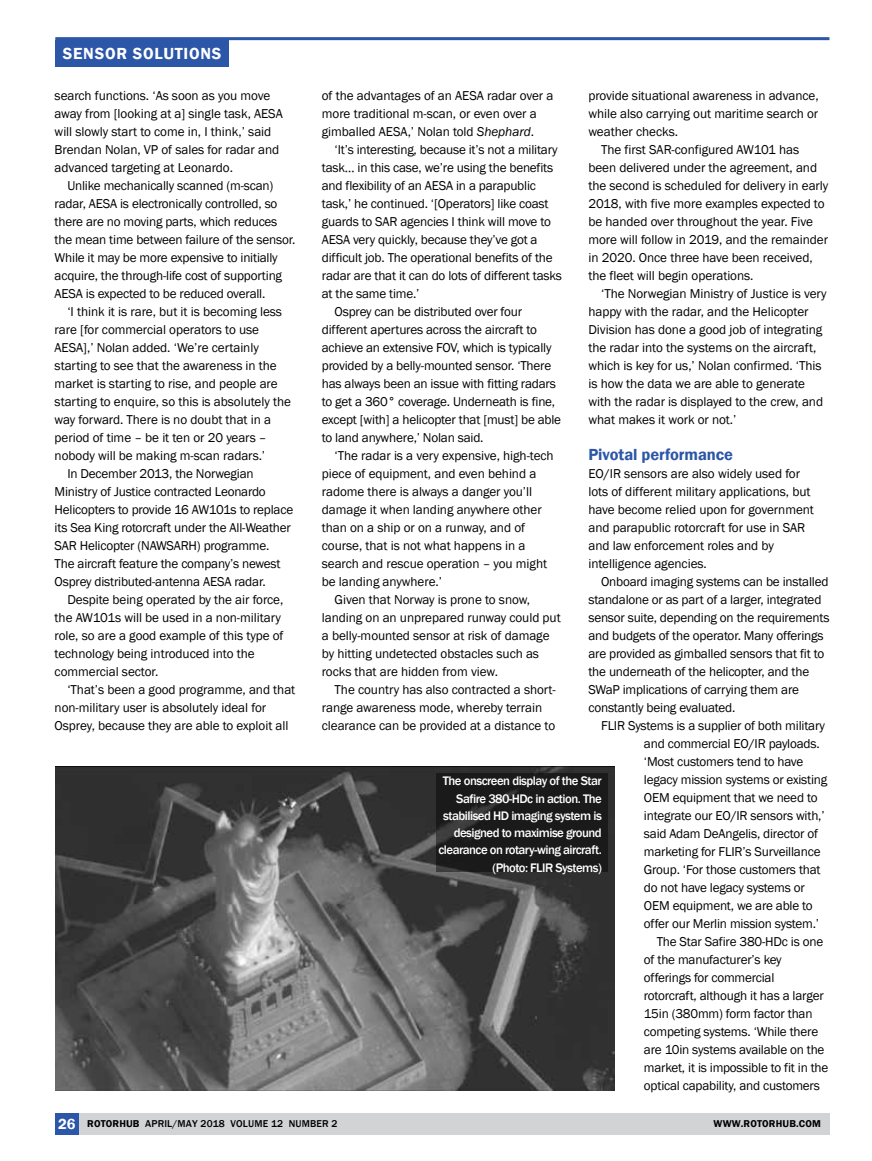
<style>
.page{position:relative;width:872px;height:1161px;background:#fff}
.page>*{position:absolute;margin:0;border:0;box-sizing:border-box;transform-origin:0 0}
.t1{font:600 16.5px "Franklin Gothic";letter-spacing:-.005em;color:#2c56a7}
.t2{font:600 16.5px "Franklin Gothic";letter-spacing:.045em;color:#fff}
.t3{font:13.2px/18px "Franklin Gothic";letter-spacing:-.015em;color:#000}
.t4{font:500 12.75px/17.2px "Franklin Gothic";letter-spacing:-.04em;color:#fff;text-align:right}
.t5{font:500 10.2px "Franklin Gothic";letter-spacing:.015em;color:#000}
.t6{font:600 10.2px "Franklin Gothic";letter-spacing:.015em;color:#000}
.s1{font-style:italic}
.s2{font-weight:600;font-size:15px;color:#fff}
.s3{font-weight:600}
</style>
<div class="page">
<hr style="left:55px;top:37px;width:774px;height:3px;background:#2c56a7">
<div style="left:55px;top:40px;width:174px;height:27px;background:#2c56a7"></div>
<div style="left:55px;top:1113px;width:774px;height:21px;background:#d1d3d4"></div>
<div style="left:55px;top:1113px;width:23px;height:21px;background:#2c56a7"></div>
<img style="left:55px;top:766px;width:559px;height:324px">
<div style="left:436px;top:773px;width:171px;height:98px;background:#1a1a1a"></div>
<p class="t2" style="left:63px;top:43px;width:160px">SENSOR SOLUTIONS</p>
<p class="t3" style="left:55px;top:87px;width:230px">search functions. ‘As soon as you move away from [looking at a] single task, AESA will slowly start to come in, I think,’ said Brendan Nolan, VP of sales for radar and advanced targeting at Leonardo.</p>
<p class="t3" style="left:55px;top:177px;width:242px;text-indent:13px">Unlike mechanically scanned (m-scan) radar, AESA is electronically controlled, so there are no moving parts, which reduces the mean time between failure of the sensor.<br>While it may be more expensive to initially acquire, the through-life cost of supporting AESA is expected to be reduced overall.</p>
<p class="t3" style="left:67px;top:303px;width:216px">‘I think it is rare, but it is becoming less</p>
<p class="t3" style="left:55px;top:321px;width:206px">rare [for commercial operators to use</p>
<p class="t3" style="left:55px;top:339px;width:206px">AESA],’ Nolan added. ‘We’re certainly</p>
<p class="t3" style="left:55px;top:357px;width:224px">starting to see that the awareness in the</p>
<p class="t3" style="left:55px;top:375px;width:225px">market is starting to rise, and people are</p>
<p class="t3" style="left:55px;top:393px;width:238px">starting to enquire, so this is absolutely the</p>
<p class="t3" style="left:55px;top:411px;width:218px">way forward. There is no doubt that in a</p>
<p class="t3" style="left:55px;top:429px;width:213px">period of time – be it ten or 20 years –</p>
<p class="t3" style="left:55px;top:447px;width:212px">nobody will be making m-scan radars.’</p>
<p class="t3" style="left:67px;top:465px;width:188px">In December 2013, the Norwegian</p>
<p class="t3" style="left:55px;top:483px;width:213px">Ministry of Justice contracted Leonardo</p>
<p class="t3" style="left:55px;top:501px;width:240px">Helicopters to provide 16 AW101s to replace</p>
<p class="t3" style="left:55px;top:519px;width:238px">its Sea King rotorcraft under the All-Weather</p>
<p class="t3" style="left:55px;top:537px;width:216px">SAR Helicopter (NAWSARH) programme.</p>
<p class="t3" style="left:55px;top:555px;width:227px">The aircraft feature the company’s newest</p>
<p class="t3" style="left:55px;top:573px;width:213px">Osprey distributed-antenna AESA radar.</p>
<p class="t3" style="left:67px;top:591px;width:217px">Despite being operated by the air force,</p>
<p class="t3" style="left:55px;top:609px;width:228px">the AW101s will be used in a non-military</p>
<p class="t3" style="left:55px;top:627px;width:230px">role, so are a good example of this type of</p>
<p class="t3" style="left:55px;top:645px;width:201px">technology being introduced into the</p>
<p class="t3" style="left:55px;top:663px;width:105px">commercial sector.</p>
<p class="t3" style="left:67px;top:681px;width:229px">‘That’s been a good programme, and that</p>
<p class="t3" style="left:55px;top:699px;width:213px">non-military user is absolutely ideal for</p>
<p class="t3" style="left:55px;top:717px;width:235px">Osprey, because they are able to exploit all</p>
<p class="t3" style="left:322px;top:87px;width:233px">of the advantages of an AESA radar over a more traditional m-scan, or even over a gimballed AESA,’ Nolan told <span class="s1">Shephard</span>.</p>
<p class="t3" style="left:334px;top:141px;width:225px">‘It’s interesting, because it’s not a military</p>
<p class="t3" style="left:322px;top:159px;width:233px">task… in this case, we’re using the benefits</p>
<p class="t3" style="left:322px;top:177px;width:216px">and flexibility of an AESA in a parapublic</p>
<p class="t3" style="left:322px;top:195px;width:228px">task,’ he continued. ‘[Operators] like coast</p>
<p class="t3" style="left:322px;top:213px;width:230px">guards to SAR agencies I think will move to</p>
<p class="t3" style="left:322px;top:231px;width:217px">AESA very quickly, because they’ve got a</p>
<p class="t3" style="left:322px;top:249px;width:232px">difficult job. The operational benefits of the</p>
<p class="t3" style="left:322px;top:267px;width:242px">radar are that it can do lots of different tasks</p>
<p class="t3" style="left:322px;top:285px;width:99px">at the same time.’</p>
<p class="t3" style="left:334px;top:303px;width:189px">Osprey can be distributed over four</p>
<p class="t3" style="left:322px;top:321px;width:217px">different apertures across the aircraft to</p>
<p class="t3" style="left:322px;top:339px;width:231px">achieve an extensive FOV, which is typically</p>
<p class="t3" style="left:322px;top:357px;width:231px">provided by a belly-mounted sensor. ‘There</p>
<p class="t3" style="left:322px;top:375px;width:235px">has always been an issue with fitting radars</p>
<p class="t3" style="left:322px;top:393px;width:235px">to get a 360° coverage. Underneath is fine,</p>
<p class="t3" style="left:322px;top:411px;width:241px">except [with] a helicopter that [must] be able</p>
<p class="t3" style="left:322px;top:429px;width:163px">to land anywhere,’ Nolan said.</p>
<p class="t3" style="left:334px;top:447px;width:221px">‘The radar is a very expensive, high-tech</p>
<p class="t3" style="left:322px;top:465px;width:216px">piece of equipment, and even behind a</p>
<p class="t3" style="left:322px;top:483px;width:212px">radome there is always a danger you’ll</p>
<p class="t3" style="left:322px;top:501px;width:221px">damage it when landing anywhere other</p>
<p class="t3" style="left:322px;top:519px;width:205px">than on a ship or on a runway, and of</p>
<p class="t3" style="left:322px;top:537px;width:205px">course, that is not what happens in a</p>
<p class="t3" style="left:322px;top:555px;width:227px">search and rescue operation – you might</p>
<p class="t3" style="left:322px;top:573px;width:122px">be landing anywhere.’</p>
<p class="t3" style="left:334px;top:591px;width:197px">Given that Norway is prone to snow,</p>
<p class="t3" style="left:322px;top:609px;width:240px">landing on an unprepared runway could put</p>
<p class="t3" style="left:322px;top:627px;width:229px">a belly-mounted sensor at risk of damage</p>
<p class="t3" style="left:322px;top:645px;width:219px">by hitting undetected obstacles such as</p>
<p class="t3" style="left:322px;top:663px;width:178px">rocks that are hidden from view.</p>
<p class="t3" style="left:334px;top:681px;width:223px">The country has also contracted a short-</p>
<p class="t3" style="left:322px;top:699px;width:222px">range awareness mode, whereby terrain</p>
<p class="t3" style="left:322px;top:717px;width:235px">clearance can be provided at a distance to</p>
<p class="t3" style="left:588px;top:87px;width:232px;text-align:justify">provide situational awareness in advance, while also carrying out maritime search or weather checks.</p>
<p class="t3" style="left:588px;top:141px;width:241px;text-indent:13px">The first SAR-configured AW101 has been delivered under the agreement, and the second is scheduled for delivery in early 2018, with five more examples expected to be handed over throughout the year. Five more will follow in 2019, and the remainder in 2020. Once three have been received, the fleet will begin operations.</p>
<p class="t3" style="left:588px;top:285px;width:240px;text-indent:13px">‘The Norwegian Ministry of Justice is very happy with the radar, and the Helicopter Division has done a good job of integrating the radar into the systems on the aircraft, which is key for us,’ Nolan confirmed. ‘This is how the data we are able to generate with the radar is displayed to the crew, and what makes it work or not.’</p>
<p class="t1" style="left:588px;top:444px;width:146px">Pivotal performance</p>
<p class="t3" style="left:588px;top:465px;width:227px">EO/IR sensors are also widely used for lots of different military applications, but have become relied upon for government and parapublic rotorcraft for use in SAR and law enforcement roles and by intelligence agencies.</p>
<p class="t3" style="left:588px;top:573px;width:242px;text-indent:13px">Onboard imaging systems can be installed standalone or as part of a larger, integrated sensor suite, depending on the requirements and budgets of the operator. Many offerings are provided as gimballed sensors that fit to the underneath of the helicopter, and the SWaP implications of carrying them are constantly being evaluated.</p>
<p class="t3" style="left:601px;top:717px;width:225px">FLIR Systems is a supplier of both military</p>
<p class="t3" style="left:644px;top:735px;width:177px">and commercial EO/IR payloads.</p>
<p class="t3" style="left:644px;top:753px;width:161px">‘Most customers tend to have</p>
<p class="t3" style="left:644px;top:771px;width:185px">legacy mission systems or existing</p>
<p class="t3" style="left:644px;top:789px;width:175px">OEM equipment that we need to</p>
<p class="t3" style="left:644px;top:807px;width:182px">integrate our EO/IR sensors with,’</p>
<p class="t3" style="left:644px;top:825px;width:175px">said Adam DeAngelis, director of</p>
<p class="t3" style="left:644px;top:843px;width:178px">marketing for FLIR’s Surveillance</p>
<p class="t3" style="left:644px;top:861px;width:178px">Group. ‘For those customers that</p>
<p class="t3" style="left:644px;top:879px;width:162px">do not have legacy systems or</p>
<p class="t3" style="left:644px;top:897px;width:170px">OEM equipment, we are able to</p>
<p class="t3" style="left:644px;top:915px;width:177px">offer our Merlin mission system.’</p>
<p class="t3" style="left:656px;top:933px;width:168px">The Star Safire 380-HDc is one</p>
<p class="t3" style="left:644px;top:951px;width:139px">of the manufacturer’s key</p>
<p class="t3" style="left:644px;top:969px;width:132px">offerings for commercial</p>
<p class="t3" style="left:644px;top:987px;width:181px">rotorcraft, although it has a larger</p>
<p class="t3" style="left:644px;top:1005px;width:170px">15in (380mm) form factor than</p>
<p class="t3" style="left:644px;top:1023px;width:176px">competing systems. ‘While there</p>
<p class="t3" style="left:644px;top:1041px;width:182px">are 10in systems available on the</p>
<p class="t3" style="left:644px;top:1059px;width:186px">market, it is impossible to fit in the</p>
<p class="t3" style="left:644px;top:1077px;width:177px">optical capability, and customers</p>
<p class="t4" style="left:438px;top:772px;width:165px">The onscreen display of the Star<br>Safire 380-HDc in action. The stabilised HD imaging system is designed to maximise ground clearance on rotary-wing aircraft. (Photo: FLIR Systems)</p>
<p class="t5" style="left:58px;top:1117px;width:281px"><span class="s2">26</span> <span class="s3">ROTORHUB</span> APRIL/MAY 2018 VOLUME 12 NUMBER 2</p>
<p class="t6" style="left:713px;top:1117px;width:109px">WWW.ROTORHUB.COM</p>
</div>
